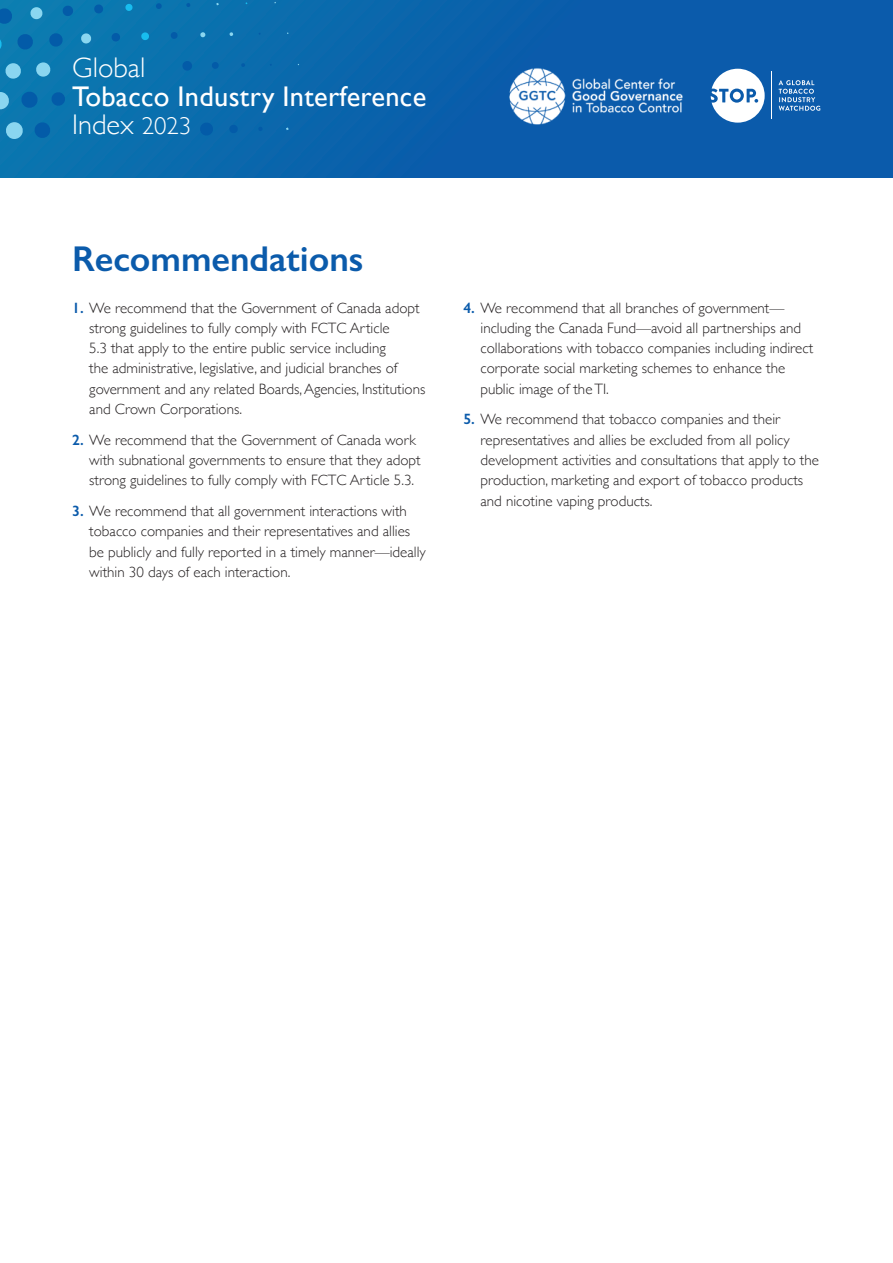
<style>
.page{position:relative;width:893px;height:1263px;background:#fff}
.page>*{position:absolute;margin:0;border:0;box-sizing:border-box;transform-origin:0 0}
.t1{font:600 36px "Gill Sans";color:#0b5bab}
.t2{font:28.5px/28.5px "Gill Sans";letter-spacing:.01em;color:#fff}
.t3{font:300 28.5px "Gill Sans";color:#fff}
.t4{font:300 15px/20.2px "Gill Sans";color:#231f20}
.s1{font-weight:300}
.s2{font-weight:300;font-size:24.75px}
.s3{font-weight:600;color:#0b5bab}
</style>
<div class="page">
<div style="left:0;top:0;width:893px;height:177px;background:linear-gradient(to right,#0a74ae,#0b54aa)"></div>
<svg style="left:0;top:92px;width:10px;height:17px"></svg>
<svg style="left:5px;top:122px;width:19px;height:17px"></svg>
<svg style="left:15px;top:152px;width:19px;height:1px"></svg>
<svg style="left:0;top:35px;width:3px;height:18px"></svg>
<svg style="left:4px;top:63px;width:18px;height:16px"></svg>
<svg style="left:20px;top:91px;width:19px;height:18px"></svg>
<svg style="left:34px;top:121px;width:17px;height:18px"></svg>
<svg style="left:43px;top:153px;width:18px;height:1px"></svg>
<svg style="left:0;top:7px;width:13px;height:18px"></svg>
<svg style="left:16px;top:33px;width:18px;height:18px"></svg>
<svg style="left:35px;top:62px;width:16px;height:15px"></svg>
<svg style="left:51px;top:91px;width:15px;height:16px"></svg>
<svg style="left:62px;top:123px;width:16px;height:14px"></svg>
<svg style="left:30px;top:7px;width:13px;height:12px"></svg>
<svg style="left:48px;top:32px;width:16px;height:15px"></svg>
<svg style="left:65px;top:61px;width:15px;height:15px"></svg>
<svg style="left:80px;top:92px;width:13px;height:13px"></svg>
<svg style="left:91px;top:123px;width:14px;height:13px"></svg>
<svg style="left:62px;top:5px;width:12px;height:12px"></svg>
<svg style="left:80px;top:33px;width:12px;height:10px"></svg>
<svg style="left:96px;top:62px;width:12px;height:11px"></svg>
<svg style="left:109px;top:93px;width:12px;height:10px"></svg>
<svg style="left:119px;top:124px;width:12px;height:11px"></svg>
<svg style="left:94px;top:4px;width:10px;height:10px"></svg>
<svg style="left:111px;top:32px;width:10px;height:10px"></svg>
<svg style="left:125px;top:62px;width:11px;height:10px"></svg>
<svg style="left:137px;top:92px;width:11px;height:11px"></svg>
<svg style="left:147px;top:124px;width:11px;height:10px"></svg>
<svg style="left:125px;top:3px;width:8px;height:8px"></svg>
<svg style="left:141px;top:32px;width:9px;height:9px"></svg>
<svg style="left:153px;top:61px;width:12px;height:11px"></svg>
<svg style="left:163px;top:91px;width:15px;height:13px"></svg>
<svg style="left:173px;top:123px;width:13px;height:12px"></svg>
<svg style="left:156px;top:3px;width:6px;height:6px"></svg>
<svg style="left:170px;top:32px;width:8px;height:7px"></svg>
<svg style="left:182px;top:60px;width:11px;height:11px"></svg>
<svg style="left:191px;top:90px;width:14px;height:14px"></svg>
<svg style="left:199px;top:122px;width:15px;height:14px"></svg>
<svg style="left:186px;top:3px;width:5px;height:4px"></svg>
<svg style="left:200px;top:32px;width:6px;height:5px"></svg>
<svg style="left:211px;top:62px;width:8px;height:7px"></svg>
<svg style="left:221px;top:93px;width:9px;height:8px"></svg>
<svg style="left:229px;top:124px;width:9px;height:10px"></svg>
<svg style="left:229px;top:32px;width:4px;height:4px"></svg>
<svg style="left:241px;top:63px;width:4px;height:4px"></svg>
<svg style="left:251px;top:94px;width:4px;height:5px"></svg>
<svg style="left:258px;top:126px;width:5px;height:5px"></svg>
<svg style="left:711px;top:69px;width:54px;height:54px"></svg>
<div style="left:733px;top:92px;width:8px;height:8px;background:#fff;border-radius:50%"></div>
<hr style="left:772px;top:71px;width:1px;height:48px;background:#fff">
<svg style="left:778px;top:80px;width:42px;height:31px"></svg>
<img style="left:497px;top:57px;width:193px;height:77px">
<h2 class="t3" style="left:72px;top:45px;width:75px">Global</h2>
<h2 class="t2" style="left:72px;top:81px;width:356px">Tobacco Industry Interference<br><span class="s1">Index</span> <span class="s2">2023</span></h2>
<h2 class="t1" style="left:72px;top:237px;width:293px">Recommendations</h2>
<p class="t4" style="left:89px;top:297px;width:338px;text-indent:-17px"><span class="s3">1.</span> We recommend that the Government of Canada adopt strong guidelines to fully comply with FCTC Article<br>5.3 that apply to the entire public service including<br>the administrative, legislative, and judicial branches of government and any related Boards, Agencies, Institutions and Crown Corporations.</p>
<p class="t4" style="left:89px;top:429px;width:333px;text-indent:-17px"><span class="s3">2.</span> We recommend that the Government of Canada work with subnational governments to ensure that they adopt strong guidelines to fully comply with FCTC Article 5.3.</p>
<p class="t4" style="left:89px;top:500px;width:338px;text-indent:-17px"><span class="s3">3.</span> We recommend that all government interactions with tobacco companies and their representatives and allies be publicly and fully reported in a timely manner—ideally within 30 days of each interaction.</p>
<p class="t4" style="left:480px;top:297px;width:334px;text-indent:-17px"><span class="s3">4.</span> We recommend that all branches of government— including the Canada Fund—avoid all partnerships and collaborations with tobacco companies including indirect corporate social marketing schemes to enhance the public image of the TI.</p>
<p class="t4" style="left:480px;top:409px;width:340px;text-indent:-17px"><span class="s3">5.</span> We recommend that tobacco companies and their representatives and allies be excluded from all policy development activities and consultations that apply to the production, marketing and export of tobacco products and nicotine vaping products.</p>
</div>
